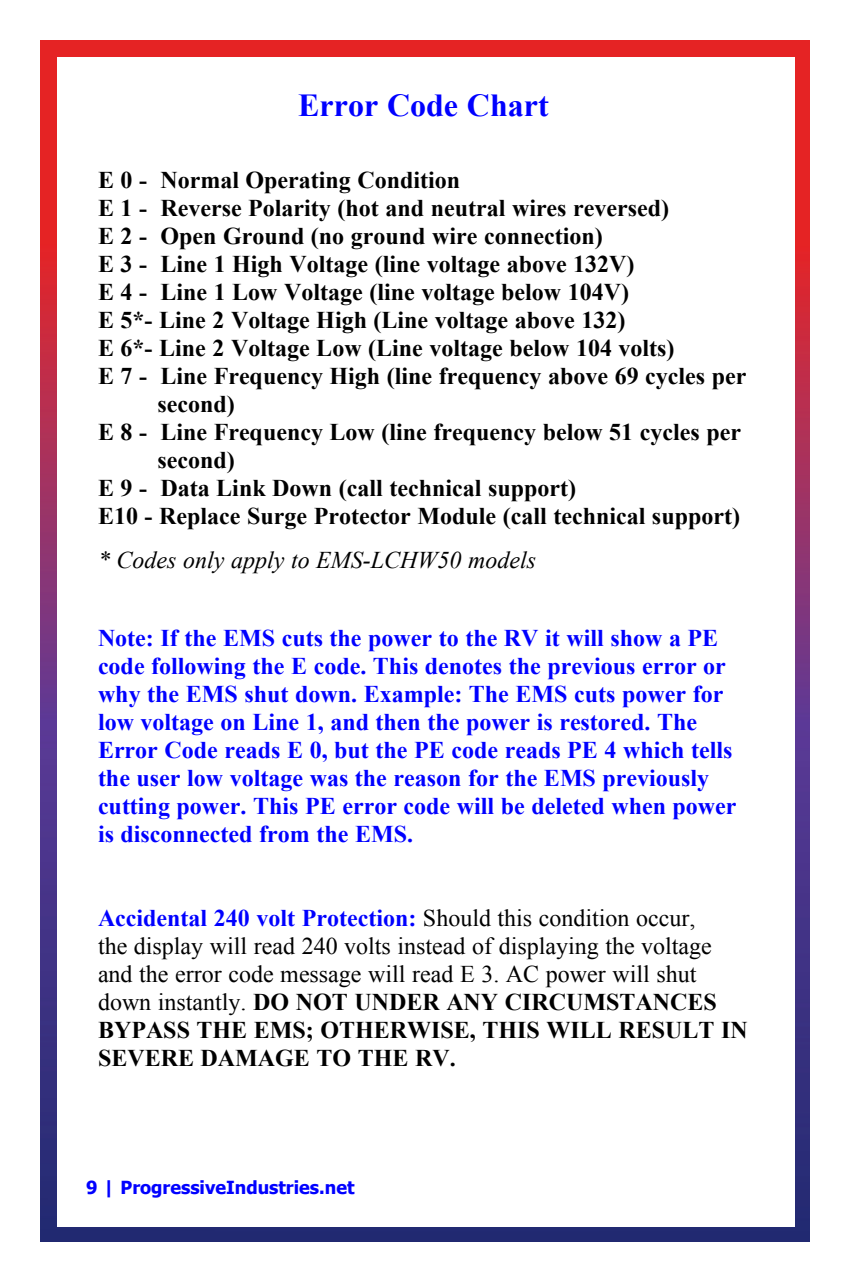
<style>
.page{position:relative;width:846px;height:1278px;background:#fff}
.page>*{position:absolute;margin:0;border:0;box-sizing:border-box;transform-origin:0 0}
.t1{font:700 32px "Times New Roman";color:#00f}
.t2{font:700 24px "Times New Roman";color:#000}
.t3{font:700 24px/28px "Times New Roman";color:#00f}
.t4{font:24px/28px "Times New Roman";color:#000}
.t5{font:italic 24px "Times New Roman";color:#000}
.t6{font:700 18px "Tahoma";color:#00f}
.s1{font-weight:700;color:#00f}
.s2{font-weight:700}
</style>
<div class="page">
<img style="left:41px;top:41px;width:769px;height:1201px">
<div style="left:57px;top:57px;width:738px;height:1170px;background:#fff"></div>
<h1 class="t1" style="left:298px;top:83px;width:252px">Error Code Chart</h1>
<p class="t2" style="left:98px;top:164px;width:364px">E 0 - Normal Operating Condition</p>
<p class="t2" style="left:98px;top:192px;width:573px">E 1 - Reverse Polarity (hot and neutral wires reversed)</p>
<p class="t2" style="left:98px;top:220px;width:506px">E 2 - Open Ground (no ground wire connection)</p>
<p class="t2" style="left:98px;top:248px;width:538px">E 3 - Line 1 High Voltage (line voltage above 132V)</p>
<p class="t2" style="left:98px;top:276px;width:533px">E 4 - Line 1 Low Voltage (line voltage below 104V)</p>
<p class="t2" style="left:98px;top:304px;width:529px">E 5*- Line 2 Voltage High (Line voltage above 132)</p>
<p class="t2" style="left:98px;top:332px;width:578px">E 6*- Line 2 Voltage Low (Line voltage below 104 volts)</p>
<p class="t2" style="left:98px;top:360px;width:650px">E 7 - Line Frequency High (line frequency above 69 cycles per</p>
<p class="t2" style="left:157px;top:388px;width:79px">second)</p>
<p class="t2" style="left:98px;top:416px;width:645px">E 8 - Line Frequency Low (line frequency below 51 cycles per</p>
<p class="t2" style="left:157px;top:444px;width:79px">second)</p>
<p class="t2" style="left:98px;top:472px;width:480px">E 9 - Data Link Down (call technical support)</p>
<p class="t2" style="left:98px;top:500px;width:644px">E10 - Replace Surge Protector Module (call technical support)</p>
<p class="t5" style="left:98px;top:544px;width:440px">* Codes only apply to EMS-LCHW50 models</p>
<p class="t3" style="left:98px;top:624px;width:640px">Note: If the EMS cuts the power to the RV it will show a PE code following the E code. This denotes the previous error or why the EMS shut down. Example: The EMS cuts power for low voltage on Line 1, and then the power is restored. The Error Code reads E 0, but the PE code reads PE 4 which tells the user low voltage was the reason for the EMS previously cutting power. This PE error code will be deleted when power is disconnected from the EMS.</p>
<p class="t4" style="left:98px;top:904px;width:651px"><span class="s1">Accidental 240 volt Protection:</span> Should this condition occur,<br>the display will read 240 volts instead of displaying the voltage and the error code message will read E 3. AC power will shut down instantly. <span class="s2">DO NOT UNDER ANY CIRCUMSTANCES BYPASS THE EMS; OTHERWISE, THIS WILL RESULT IN SEVERE DAMAGE TO THE RV.</span></p>
<p class="t6" style="left:86px;top:1175px;width:270px">9 | ProgressiveIndustries.net</p>
</div>
